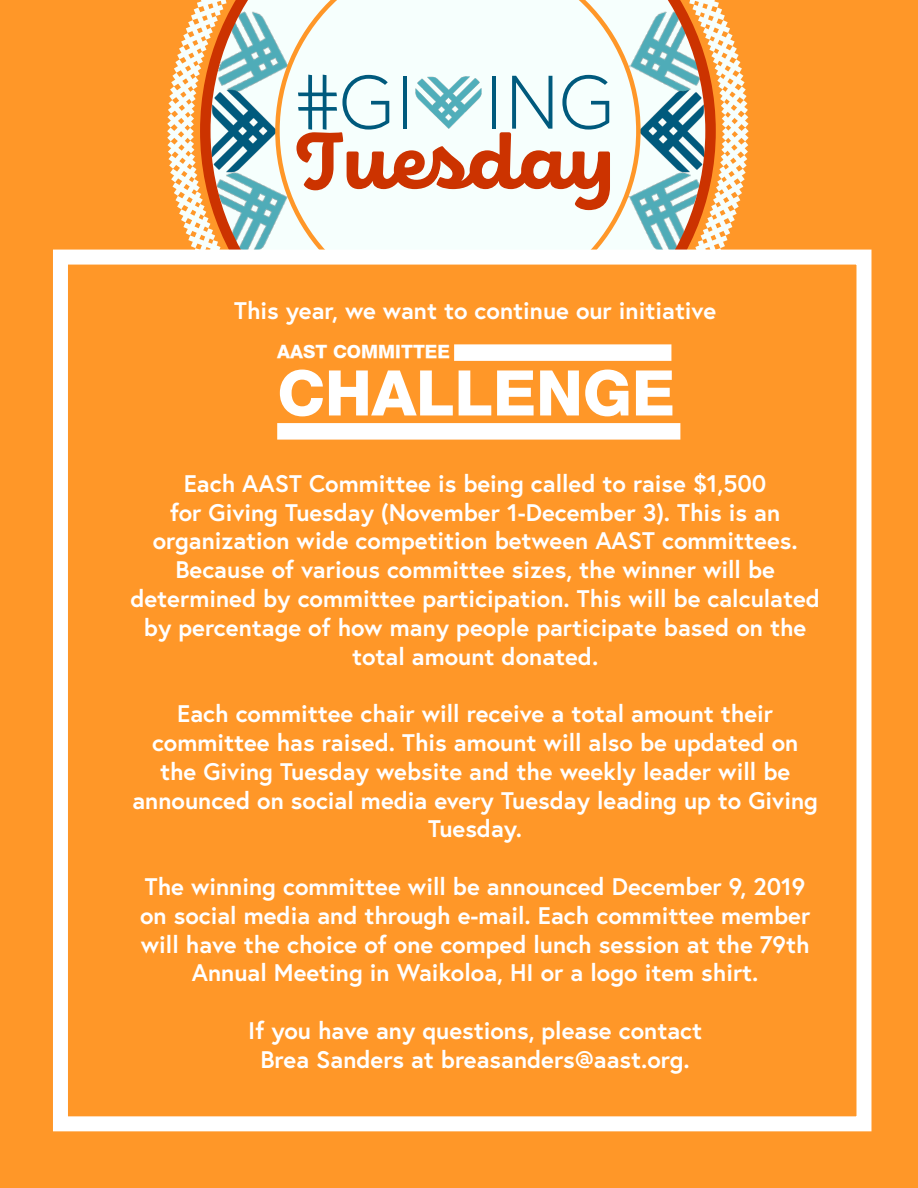
<style>
.page{position:relative;width:918px;height:1188px;background:#ff9728}
.page>*{position:absolute;margin:0;border:0;box-sizing:border-box;transform-origin:0 0}
.t1{font:800 81.15px "Eldwin Script";color:#c30}
.t2{font:300 75.6px "Europa";color:#005a7d}
.t3{font:800 63px "Helvetica Neue";color:#fff}
.t4{font:700 24px/28.8px "Europa";color:#fff;text-align:center}
.t5{font:800 18.3px "Helvetica Neue";color:#fff}
</style>
<div class="page">
<svg style="left:162px;top:0;width:592px;height:250px;background:#e1e0d0"></svg>
<div style="left:53px;top:250px;width:819px;height:881px;background:#ff9728;border:15px solid #fff"></div>
<div style="left:454px;top:344px;width:217px;height:17px;background:#fff"></div>
<div style="left:277px;top:423px;width:403px;height:17px;background:#fff"></div>
<p class="t2" style="left:297px;top:55px;width:318px">#GI ING</p>
<p class="t1" style="left:297px;top:114px;width:318px">Tuesday</p>
<p class="t4" style="left:234px;top:296px;width:483px">This year, we want to continue our initiative</p>
<p class="t5" style="left:277px;top:341px;width:174px">AAST COMMITTEE</p>
<p class="t3" style="left:277px;top:356px;width:399px">CHALLENGE</p>
<p class="t4" style="left:130px;top:468px;width:691px">Each AAST Committee is being called to raise $1,500<br>for Giving Tuesday (November 1-December 3). This is an organization wide competition between AAST committees.<br>Because of various committee sizes, the winner will be determined by committee participation. This will be calculated by percentage of how many people participate based on the total amount donated.</p>
<p class="t4" style="left:132px;top:699px;width:687px">Each committee chair will receive a total amount their committee has raised. This amount will also be updated on the Giving Tuesday website and the weekly leader will be announced on social media every Tuesday leading up to Giving Tuesday.</p>
<p class="t4" style="left:140px;top:872px;width:672px">The winning committee will be announced December 9, 2019 on social media and through e-mail. Each committee member will have the choice of one comped lunch session at the 79th Annual Meeting in Waikoloa, HI or a logo item shirt.</p>
<p class="t4" style="left:248px;top:1016px;width:455px">If you have any questions, please contact</p>
<p class="t4" style="left:260px;top:1044px;width:431px">Brea Sanders at breasanders@aast.org.</p>
</div>
